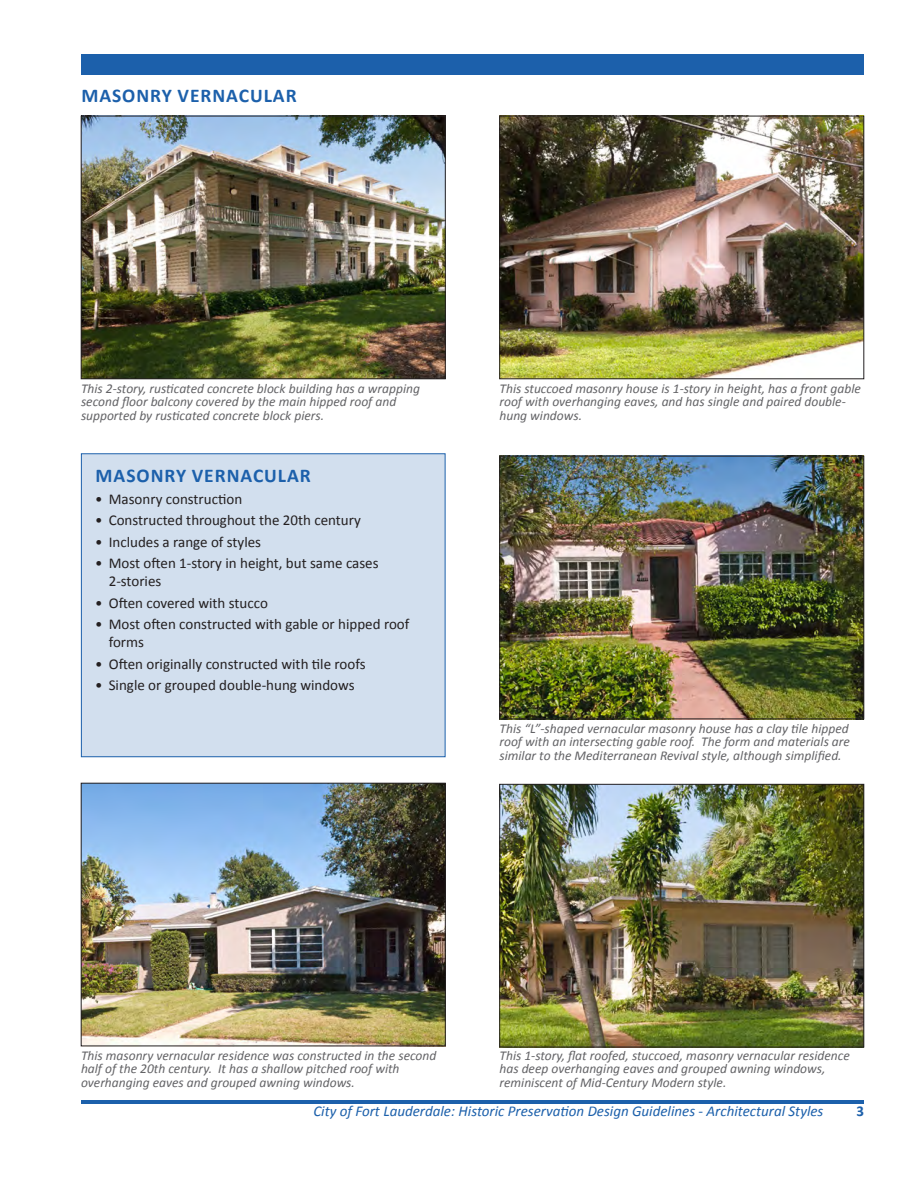
<style>
.page{position:relative;width:918px;height:1188px;background:#fff}
.page>*{position:absolute;margin:0;border:0;box-sizing:border-box;transform-origin:0 0}
.Text_-_Heading_1{font:700 19.5px "Calibri";letter-spacing:.05em;color:#1c60ab}
.Text_-_Bullets{font:15px/18px "Calibri";color:#231f20}
.t1{font:italic 15px "Calibri";color:#1c60ab}
.Page_Number{font:700 15px "Calibri";color:#1c60ab}
.t2{font:italic 13.5px/13.5px "Calibri";color:#636366}
</style>
<div class="page">
<div style="left:81px;top:54px;width:783px;height:20px;background:#1c60ab"></div>
<hr style="left:81px;top:1100px;width:783px;height:4px;background:#1c60ab">
<div style="left:81px;top:454px;width:364px;height:303px;background:#d2dfee"></div>
<div style="left:81px;top:453px;width:365px;height:304px;border:1px solid #1c60ab"></div>
<img style="left:83px;top:118px;width:361px;height:259px">
<div style="left:81px;top:116px;width:365px;height:263px;border:1px solid #231f20"></div>
<img style="left:502px;top:786px;width:360px;height:259px">
<div style="left:500px;top:784px;width:364px;height:263px;border:1px solid #231f20"></div>
<img style="left:502px;top:458px;width:360px;height:259px">
<div style="left:500px;top:456px;width:364px;height:263px;border:1px solid #231f20"></div>
<img style="left:502px;top:118px;width:360px;height:259px">
<div style="left:500px;top:116px;width:364px;height:263px;border:1px solid #231f20"></div>
<img style="left:83px;top:785px;width:361px;height:259px">
<div style="left:81px;top:783px;width:365px;height:263px;border:1px solid #231f20"></div>
<p class="Text_-_Heading_1" style="left:81px;top:83px;width:217px">MASONRY VERNACULAR</p>
<p class="t2" style="left:81px;top:381px;width:341px">This 2-story, rusticated concrete block building has a wrapping second floor balcony covered by the main hipped roof and supported by rusticated concrete block piers.</p>
<p class="t2" style="left:500px;top:381px;width:363px">This stuccoed masonry house is 1-story in height, has a front gable roof with overhanging eaves, and has single and paired double&shy;hung windows.</p>
<p class="Text_-_Heading_1" style="left:96px;top:463px;width:217px">MASONRY VERNACULAR</p>
<p class="Text_-_Bullets" style="left:95px;top:490px;width:148px">• Masonry construction</p>
<p class="Text_-_Bullets" style="left:95px;top:511px;width:267px">• Constructed throughout the 20th century</p>
<p class="Text_-_Bullets" style="left:95px;top:533px;width:167px">• Includes a range of styles</p>
<p class="Text_-_Bullets" style="left:109px;top:554px;width:271px;text-indent:-14px">• Most often 1-story in height, but same cases<br>2-stories</p>
<p class="Text_-_Bullets" style="left:95px;top:594px;width:174px">• Often covered with stucco</p>
<p class="Text_-_Bullets" style="left:109px;top:615px;width:302px;text-indent:-14px">• Most often constructed with gable or hipped roof forms</p>
<p class="Text_-_Bullets" style="left:95px;top:655px;width:272px">• Often originally constructed with tile roofs</p>
<p class="Text_-_Bullets" style="left:95px;top:676px;width:261px">• Single or grouped double-hung windows</p>
<p class="t2" style="left:500px;top:721px;width:352px;text-align:justify">This “L”-shaped vernacular masonry house has a clay tile hipped roof with an intersecting gable roof. The form and materials are similar to the Mediterranean Revival style, although simplified.</p>
<p class="t2" style="left:81px;top:1048px;width:357px">This masonry vernacular residence was constructed in the second half of the 20th century. It has a shallow pitched roof with overhanging eaves and grouped awning windows.</p>
<p class="t2" style="left:500px;top:1048px;width:352px">This 1-story, flat roofed, stuccoed, masonry vernacular residence has deep overhanging eaves and grouped awning windows, reminiscent of Mid-Century Modern style.</p>
<p class="t1" style="left:313px;top:1101px;width:512px">City of Fort Lauderdale: Historic Preservation Design Guidelines - Architectural Styles</p>
<p class="Page_Number" style="left:856px;top:1101px;width:9px">3</p>
</div>
